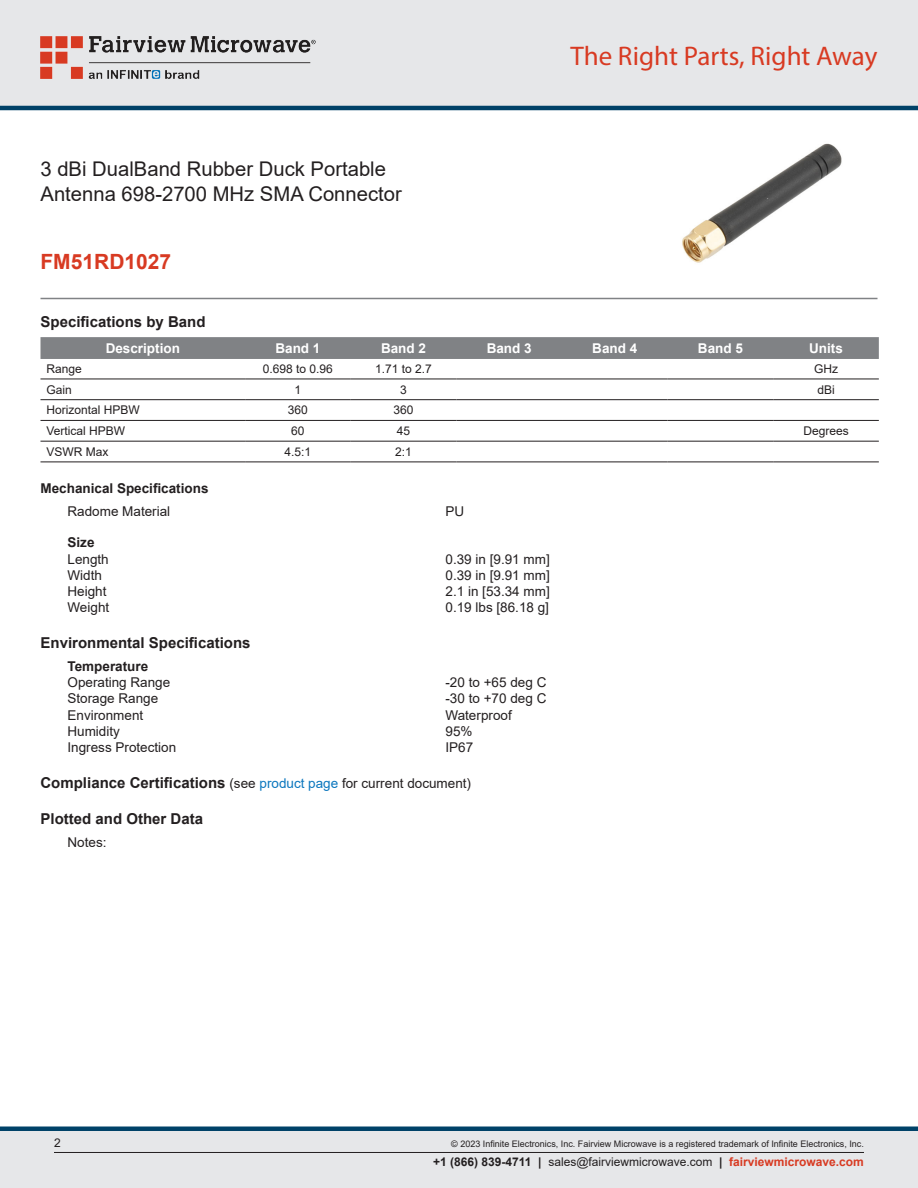
<style>
.page{position:relative;width:918px;height:1188px;background:#fff}
.page>*{position:absolute;margin:0;border:0;box-sizing:border-box;transform-origin:0 0}
.t1{font:27px "Myriad Pro";color:#d83a22}
.Branded_Part_No{font:700 21px "Arial";color:#d83a22}
.Web_Description_Para{font:20.25px/24.3px "Arial";color:#231f20}
.Head1_for_Compliance{font:700 15px "Arial";color:#231f20}
.Head1{font:700 15px "Arial";color:#231f20}
.Specs_Para{font:13.5px "Arial";color:#231f20}
.Table_Header{font:700 13.5px "Arial";color:#fff}
.Head2{font:700 13.5px "Arial";color:#231f20}
.Head2_after_Head1{font:700 13.5px "Arial";color:#231f20}
.Specs_Notes_Para{font:13.5px "Arial";color:#231f20}
.Head3{font:700 13.5px "Arial";color:#231f20}
.Table_Body_Left{font:12px "Arial";color:#231f20}
.Table_Body{font:12px "Arial";color:#231f20}
.Copyright_disclaimer{font:9px "Arial";color:#231f20}
.s1{font-weight:400;font-size:13.5px}
.s2{font-weight:400;font-size:13.5px;color:#0c77be}
.s3{font-weight:700}
.s4{font-weight:700;color:#d83a22}
</style>
<div class="page">
<div style="left:0;top:1131px;width:918px;height:57px;background:#e6e7e9"></div>
<div style="left:0;top:1126px;width:918px;height:5px;background:#004268"></div>
<div style="left:0;top:0;width:918px;height:108px;background:#e6e7e9"></div>
<hr style="left:0;top:106px;width:918px;height:4px;background:#004268">
<img style="left:40px;top:36px;width:276px;height:42px">
<hr style="left:54px;top:1152px;width:810px;height:1px;background:#231f20">
<hr style="left:40px;top:298px;width:838px;height:1px;background:#808285">
<img style="left:682px;top:143px;width:160px;height:120px">
<div style="left:40px;top:337px;width:839px;height:22px;background:#808285"></div>
<hr style="left:40px;top:379px;width:205px;height:1px;background:#231f20">
<hr style="left:245px;top:379px;width:106px;height:1px;background:#231f20">
<hr style="left:351px;top:379px;width:105px;height:1px;background:#231f20">
<hr style="left:456px;top:379px;width:106px;height:1px;background:#231f20">
<hr style="left:562px;top:379px;width:106px;height:1px;background:#231f20">
<hr style="left:668px;top:379px;width:105px;height:1px;background:#231f20">
<hr style="left:773px;top:379px;width:106px;height:1px;background:#231f20">
<hr style="left:40px;top:399px;width:205px;height:1px;background:#231f20">
<hr style="left:245px;top:399px;width:106px;height:1px;background:#231f20">
<hr style="left:351px;top:399px;width:105px;height:1px;background:#231f20">
<hr style="left:456px;top:399px;width:106px;height:1px;background:#231f20">
<hr style="left:562px;top:399px;width:106px;height:1px;background:#231f20">
<hr style="left:668px;top:399px;width:105px;height:1px;background:#231f20">
<hr style="left:773px;top:399px;width:106px;height:1px;background:#231f20">
<hr style="left:40px;top:420px;width:205px;height:1px;background:#231f20">
<hr style="left:245px;top:420px;width:106px;height:1px;background:#231f20">
<hr style="left:351px;top:420px;width:105px;height:1px;background:#231f20">
<hr style="left:456px;top:420px;width:106px;height:1px;background:#231f20">
<hr style="left:562px;top:420px;width:106px;height:1px;background:#231f20">
<hr style="left:668px;top:420px;width:105px;height:1px;background:#231f20">
<hr style="left:773px;top:420px;width:106px;height:1px;background:#231f20">
<hr style="left:40px;top:441px;width:205px;height:1px;background:#231f20">
<hr style="left:245px;top:441px;width:106px;height:1px;background:#231f20">
<hr style="left:351px;top:441px;width:105px;height:1px;background:#231f20">
<hr style="left:456px;top:441px;width:106px;height:1px;background:#231f20">
<hr style="left:562px;top:441px;width:106px;height:1px;background:#231f20">
<hr style="left:668px;top:441px;width:105px;height:1px;background:#231f20">
<hr style="left:773px;top:441px;width:106px;height:1px;background:#231f20">
<hr style="left:40px;top:462px;width:205px;height:1px;background:#231f20">
<hr style="left:245px;top:462px;width:106px;height:1px;background:#231f20">
<hr style="left:351px;top:462px;width:105px;height:1px;background:#231f20">
<hr style="left:456px;top:462px;width:106px;height:1px;background:#231f20">
<hr style="left:562px;top:462px;width:106px;height:1px;background:#231f20">
<hr style="left:668px;top:462px;width:105px;height:1px;background:#231f20">
<hr style="left:773px;top:462px;width:106px;height:1px;background:#231f20">
<h1 class="Web_Description_Para" style="left:40px;top:157px;width:363px">3 dBi DualBand Rubber Duck Portable<br>Antenna 698-2700 MHz SMA Connector</h1>
<p class="Branded_Part_No" style="left:40px;top:247px;width:132px">FM51RD1027</p>
<h1 class="t1" style="left:571px;top:39px;width:308px">The Right Parts, Right Away</h1>
<p class="Head1" style="left:40px;top:312px;width:167px">Specifications by Band</p>
<p class="Table_Header" style="left:106px;top:339px;width:76px">Description</p>
<p class="Table_Header" style="left:275px;top:339px;width:47px">Band 1</p>
<p class="Table_Header" style="left:381px;top:339px;width:47px">Band 2</p>
<p class="Table_Header" style="left:487px;top:339px;width:47px">Band 3</p>
<p class="Table_Header" style="left:592px;top:339px;width:47px">Band 4</p>
<p class="Table_Header" style="left:698px;top:339px;width:47px">Band 5</p>
<p class="Table_Header" style="left:809px;top:339px;width:35px">Units</p>
<p class="Table_Body_Left" style="left:46px;top:360px;width:37px">Range</p>
<p class="Table_Body" style="left:263px;top:360px;width:72px">0.698 to 0.96</p>
<p class="Table_Body" style="left:375px;top:360px;width:58px">1.71 to 2.7</p>
<p class="Table_Body" style="left:814px;top:360px;width:25px">GHz</p>
<p class="Table_Body_Left" style="left:46px;top:381px;width:27px">Gain</p>
<p class="Table_Body" style="left:295px;top:381px;width:8px">1</p>
<p class="Table_Body" style="left:400px;top:381px;width:8px">3</p>
<p class="Table_Body" style="left:817px;top:381px;width:19px">dBi</p>
<p class="Table_Body_Left" style="left:46px;top:402px;width:95px">Horizontal HPBW</p>
<p class="Table_Body" style="left:288px;top:402px;width:22px">360</p>
<p class="Table_Body" style="left:394px;top:402px;width:22px">360</p>
<p class="Table_Body_Left" style="left:46px;top:423px;width:80px">Vertical HPBW</p>
<p class="Table_Body" style="left:291px;top:423px;width:15px">60</p>
<p class="Table_Body" style="left:397px;top:423px;width:15px">45</p>
<p class="Table_Body" style="left:803px;top:423px;width:47px">Degrees</p>
<p class="Table_Body_Left" style="left:46px;top:443px;width:64px">VSWR Max</p>
<p class="Table_Body" style="left:285px;top:443px;width:28px">4.5:1</p>
<p class="Table_Body" style="left:395px;top:443px;width:18px">2:1</p>
<p class="Head2" style="left:40px;top:479px;width:170px">Mechanical Specifications</p>
<p class="Specs_Para" style="left:68px;top:502px;width:104px">Radome Material</p>
<p class="Specs_Para" style="left:446px;top:502px;width:20px">PU</p>
<p class="Head3" style="left:68px;top:533px;width:29px">Size</p>
<p class="Specs_Para" style="left:68px;top:549px;width:43px">Length</p>
<p class="Specs_Para" style="left:446px;top:549px;width:106px">0.39 in [9.91 mm]</p>
<p class="Specs_Para" style="left:68px;top:566px;width:36px">Width</p>
<p class="Specs_Para" style="left:446px;top:566px;width:106px">0.39 in [9.91 mm]</p>
<p class="Specs_Para" style="left:68px;top:582px;width:41px">Height</p>
<p class="Specs_Para" style="left:446px;top:582px;width:106px">2.1 in [53.34 mm]</p>
<p class="Specs_Para" style="left:68px;top:598px;width:43px">Weight</p>
<p class="Specs_Para" style="left:446px;top:598px;width:105px">0.19 lbs [86.18 g]</p>
<p class="Head1" style="left:40px;top:632px;width:212px">Environmental Specifications</p>
<p class="Head2_after_Head1" style="left:68px;top:657px;width:82px">Temperature</p>
<p class="Specs_Para" style="left:68px;top:673px;width:104px">Operating Range</p>
<p class="Specs_Para" style="left:446px;top:673px;width:102px">-20 to +65 deg C</p>
<p class="Specs_Para" style="left:68px;top:689px;width:92px">Storage Range</p>
<p class="Specs_Para" style="left:446px;top:689px;width:102px">-30 to +70 deg C</p>
<p class="Specs_Para" style="left:68px;top:706px;width:77px">Environment</p>
<p class="Specs_Para" style="left:446px;top:706px;width:68px">Waterproof</p>
<p class="Specs_Para" style="left:68px;top:722px;width:54px">Humidity</p>
<p class="Specs_Para" style="left:446px;top:722px;width:29px">95%</p>
<p class="Specs_Para" style="left:68px;top:738px;width:110px">Ingress Protection</p>
<p class="Specs_Para" style="left:446px;top:738px;width:29px">IP67</p>
<p class="Head1_for_Compliance" style="left:40px;top:772px;width:432px">Compliance Certifications <span class="s1">(see</span> <span class="s2">product page</span> <span class="s1">for current document)</span></p>
<p class="Head1_for_Compliance" style="left:40px;top:808px;width:164px">Plotted and Other Data</p>
<p class="Specs_Notes_Para" style="left:68px;top:833px;width:41px">Notes:</p>
<p class="Table_Body_Left" style="left:54px;top:1135px;width:8px">2</p>
<p class="Copyright_disclaimer" style="left:451px;top:1138px;width:414px">© 2023 Infinite Electronics, Inc. Fairview Microwave is a registered trademark of Infinite Electronics, Inc.</p>
<p class="Table_Body_Left" style="left:433px;top:1153px;width:432px"><span class="s3">+1 (866) 839-4711 |</span> sales@fairviewmicrowave.com <span class="s3">|</span> <span class="s4">fairviewmicrowave.com</span></p>
</div>
